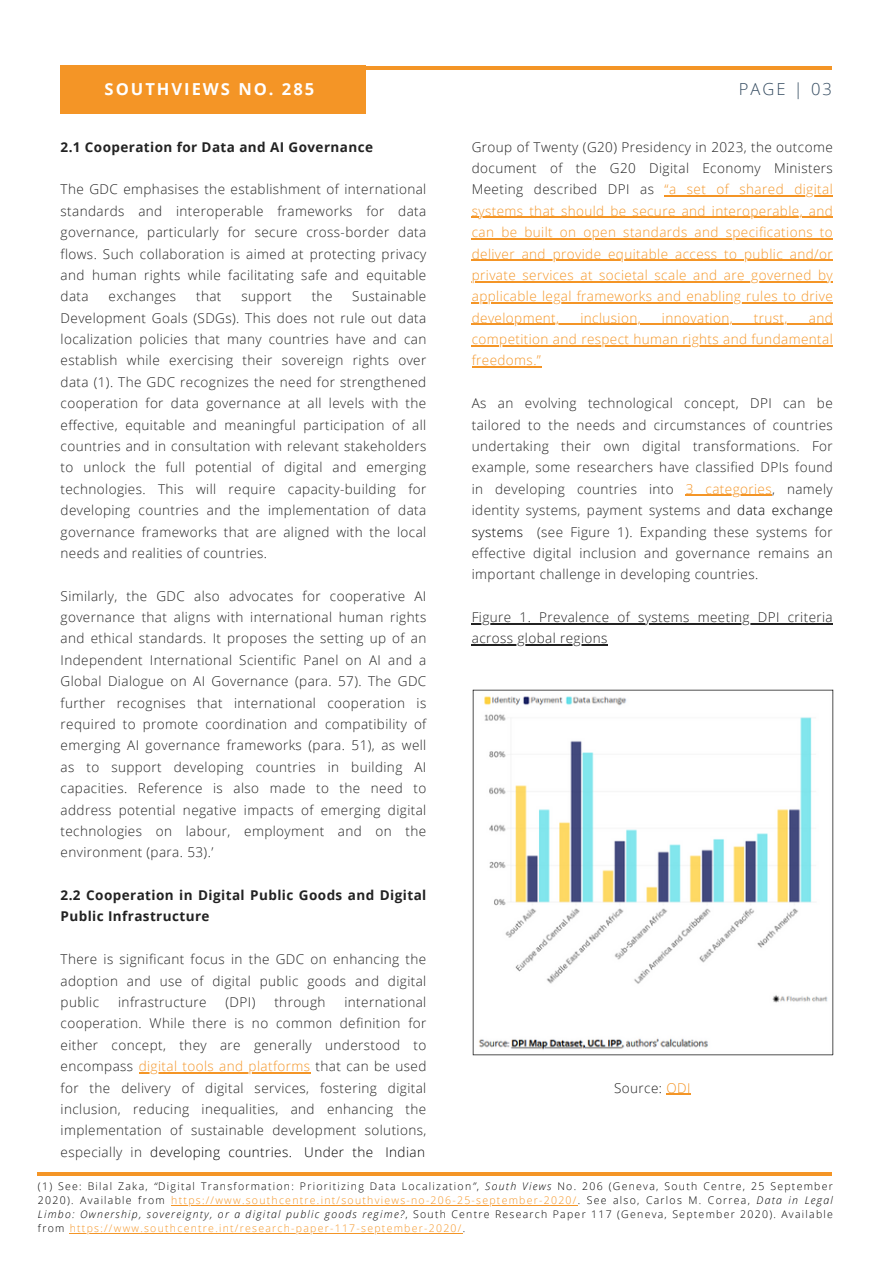
<style>
.page{position:relative;width:894px;height:1264px;background:#fff}
.page>*{position:absolute;margin:0;border:0;box-sizing:border-box;transform-origin:0 0}
.t1{font:700 16.5px "Open Sans";letter-spacing:.12em;color:#fff}
.t2{font:300 16.5px "Open Sans";letter-spacing:.12em;color:#364d62}
.t3{font:300 13.5px/21.3px "Open Sans";letter-spacing:.03em;color:#222;text-align:justify}
.t4{font:300 13.5px/21.3px "Open Sans";letter-spacing:.03em;color:#f49526}
.t5{font:700 13.5px/21.3px "Open Sans";letter-spacing:.03em;color:#222}
.t6{font:300 10.5px/14px "Open Sans";letter-spacing:.12em;color:#000;text-align:justify}
.s1{color:#f49526}
.s2{color:#000}
.s3{font-style:italic}
</style>
<div class="page">
<hr style="left:139px;top:1072px;width:171px;height:1px;background:#f49526">
<hr style="left:61px;top:66px;width:770px;height:4px;background:#f49526">
<div style="left:61px;top:66px;width:304px;height:47px;background:#f49526"></div>
<hr style="left:38px;top:1172px;width:793px;height:3px;background:#f49526">
<hr style="left:664px;top:195px;width:169px;height:2px;background:#f49526">
<hr style="left:471px;top:217px;width:362px;height:1px;background:#f49526">
<hr style="left:471px;top:238px;width:362px;height:1px;background:#f49526">
<hr style="left:471px;top:260px;width:362px;height:1px;background:#f49526">
<hr style="left:471px;top:281px;width:362px;height:1px;background:#f49526">
<hr style="left:471px;top:302px;width:362px;height:1px;background:#f49526">
<hr style="left:471px;top:324px;width:362px;height:1px;background:#f49526">
<hr style="left:471px;top:345px;width:362px;height:1px;background:#f49526">
<hr style="left:471px;top:366px;width:70px;height:2px;background:#f49526">
<hr style="left:685px;top:495px;width:86px;height:1px;background:#f49526">
<hr style="left:471px;top:623px;width:362px;height:1px;background:#222">
<hr style="left:471px;top:644px;width:136px;height:1px;background:#222">
<svg style="left:666px;top:1093px;width:24px;height:1px"></svg>
<img style="left:473px;top:689px;width:360px;height:366px">
<hr style="left:171px;top:1205px;width:406px;height:1px;background:#f49526">
<hr style="left:70px;top:1233px;width:392px;height:1px;background:#f49526">
<h4 class="t1" style="left:105px;top:77px;width:211px">SOUTHVIEWS NO. 285</h4>
<h3 class="t2" style="left:738px;top:77px;width:94px">PAGE | 03</h3>
<p class="t5" style="left:61px;top:136px;width:314px">2.1 Cooperation for Data and AI Governance</p>
<p class="t3" style="left:61px;top:178px;width:367px">The GDC emphasises the establishment of international standards and interoperable frameworks for data governance, particularly for secure cross-border data flows. Such collaboration is aimed at protecting privacy and human rights while facilitating safe and equitable data</p>
<p class="t3" style="left:61px;top:285px;width:367px;text-indent:291px">Sustainable Development Goals (SDGs). This does not rule out data localization policies that many countries have and can establish while exercising their sovereign rights over data (1). The GDC recognizes the need for strengthened cooperation for data governance at all levels with the effective, equitable and meaningful participation of all countries and in consultation with relevant stakeholders to unlock the full potential of digital and emerging technologies. This will require capacity-building for developing countries and the implementation of data governance frameworks that are aligned with the local needs and realities of countries.</p>
<h1 class="t3" style="left:61px;top:584px;width:367px">Similarly, the GDC also advocates for cooperative AI governance that aligns with international human rights and ethical standards. It proposes the setting up of an Independent International Scientific Panel on AI and a Global Dialogue on AI Governance (para. 57). The GDC further recognises that international cooperation is required to promote coordination and compatibility of emerging AI governance frameworks (para. 51), as well as to support developing countries in building AI capacities. Reference is also made to the need to address potential negative impacts of emerging digital technologies on labour, employment and on the environment (para. 53).’</h1>
<h2 class="t5" style="left:61px;top:884px;width:367px">2.2 Cooperation in Digital Public Goods and Digital<br>Public Infrastructure</h2>
<h3 class="t3" style="left:61px;top:948px;width:367px">There is significant focus in the GDC on enhancing the adoption and use of digital public goods and digital public</h3>
<p class="t3" style="left:108px;top:285px;width:69px">exchanges</p>
<p class="t3" style="left:196px;top:285px;width:27px">that</p>
<p class="t3" style="left:241px;top:285px;width:52px">support</p>
<p class="t3" style="left:311px;top:285px;width:22px">the</p>
<h3 class="t3" style="left:118px;top:991px;width:90px">infrastructure</h3>
<h3 class="t3" style="left:225px;top:991px;width:31px">(DPI)</h3>
<h3 class="t3" style="left:274px;top:991px;width:53px">through</h3>
<h3 class="t3" style="left:61px;top:991px;width:367px;text-indent:284px">international cooperation. While there is no common definition for either concept, they are generally understood to encompass <span class="s1">digital tools and platforms</span> that can be used</h3>
<h4 class="t3" style="left:61px;top:1076px;width:367px">for the delivery of digital services, fostering digital inclusion, reducing inequalities, and enhancing the implementation of sustainable development solutions, especially in <span class="s2">developing countries. Under the Indian</span></h4>
<h4 class="t3" style="left:471px;top:136px;width:362px">Group of Twenty (G20) Presidency in 2023, the outcome document of the G20 Digital Economy Ministers Meeting described DPI as</h4>
<h4 class="t4" style="left:664px;top:178px;width:170px">“a set of shared digital</h4>
<h4 class="t4" style="left:471px;top:200px;width:362px">systems that should be secure and interoperable, and</h4>
<h4 class="t4" style="left:471px;top:221px;width:362px">can be built on open standards and specifications to</h4>
<h4 class="t4" style="left:471px;top:242px;width:362px">deliver and provide equitable access to public and/or</h4>
<p class="t4" style="left:471px;top:264px;width:362px">private services at societal scale and are governed by</p>
<p class="t4" style="left:471px;top:285px;width:362px">applicable legal frameworks and enabling rules to drive</p>
<p class="t4" style="left:471px;top:307px;width:89px">development,</p>
<p class="t4" style="left:580px;top:307px;width:62px">inclusion,</p>
<p class="t4" style="left:661px;top:307px;width:72px">innovation,</p>
<p class="t4" style="left:753px;top:307px;width:35px">trust,</p>
<p class="t4" style="left:808px;top:307px;width:25px">and</p>
<p class="t4" style="left:471px;top:328px;width:362px">competition and respect human rights and fundamental freedoms.”</p>
<p class="t3" style="left:471px;top:392px;width:362px">As an evolving technological concept, DPI can be tailored to the needs and circumstances of countries undertaking their own digital transformations. For example, some researchers have classified DPIs found in developing countries into</p>
<p class="t3" style="left:471px;top:478px;width:362px;text-indent:214px"><span class="s1">3 categories</span>, namely identity systems, payment systems and <span class="s2">data exchange systems</span> (see Figure 1). Expanding these systems for effective digital inclusion and governance remains an important challenge in developing countries.</p>
<p class="t3" style="left:471px;top:606px;width:362px">Figure 1. Prevalence of systems meeting DPI criteria</p>
<p class="t3" style="left:471px;top:627px;width:137px">across global regions</p>
<p class="t3" style="left:614px;top:1076px;width:78px">Source: <span class="s1">ODI</span></p>
<p class="t6" style="left:38px;top:1179px;width:796px">(1) See: Bilal Zaka, <span class="s3">“</span>Digital Transformation: Prioritizing Data Localization<span class="s3">”</span>, <span class="s3">South Views</span> No. 206 (Geneva, South Centre, 25 September 2020). Available from <span class="s1">https://www.southcentre.int/southviews-no-206-25-september-2020/</span>. See also, Carlos M. Correa, <span class="s3">Data in Legal Limbo: Ownership, sovereignty, or a digital public goods regime?</span>, South Centre Research Paper 117 (Geneva, September 2020). Available from <span class="s1">https://www.southcentre.int/research-paper-117-september-2020/</span>.</p>
</div>
